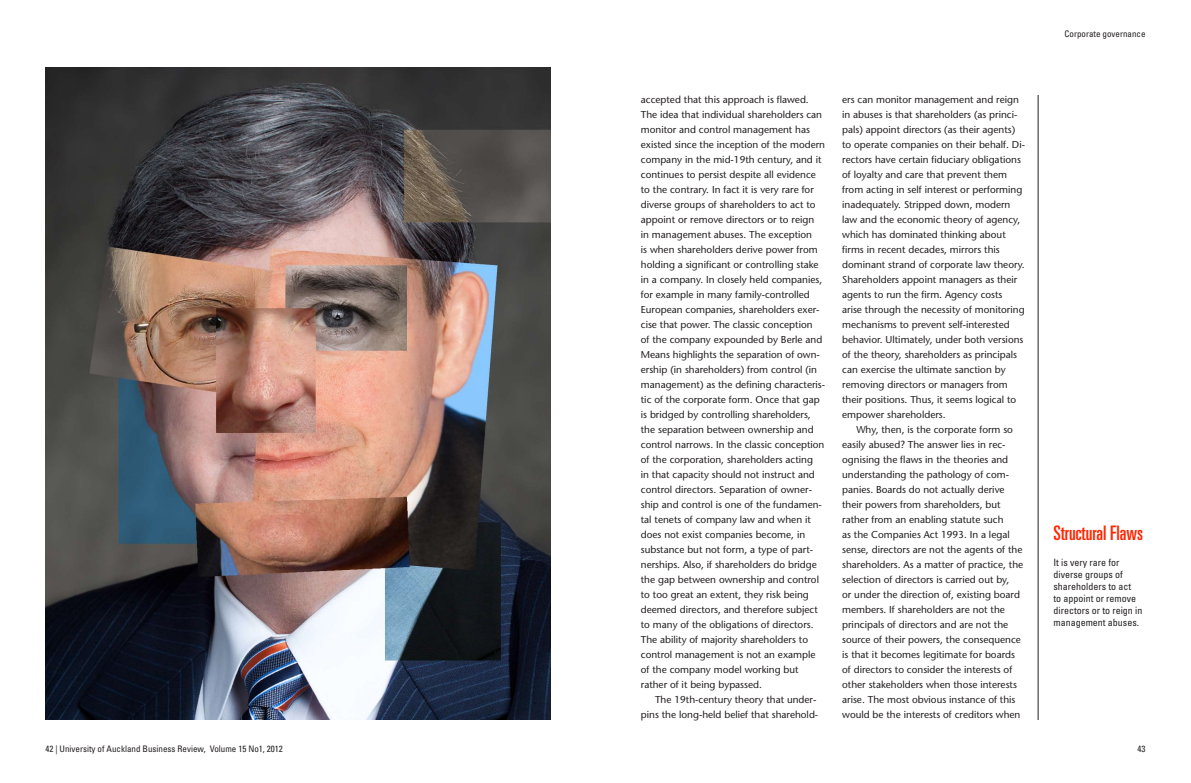
<style>
.page{position:relative;width:1191px;height:783px;background:#fff}
.page>*{position:absolute;margin:0;border:0;box-sizing:border-box;transform-origin:0 0}
.t1{font:ultra-condensed 20px "Univers";color:#ff2600}
.t2{font:10px/15px "Stone Sans";color:#231f20}
.t3{font:condensed 10px/12px "Univers";color:#231f20}
.t4{font:condensed 9px "Univers";color:#231f20}
</style>
<div class="page">
<hr style="left:1037px;top:95px;width:1px;height:624px;background:#231f20">
<img style="left:45px;top:67px;width:505px;height:652px">
<p class="t2" style="left:641px;top:92px;width:186px">accepted that this approach is flawed.<br>The idea that individual shareholders can monitor and control management has existed since the inception of the modern company in the mid-19th century, and it continues to persist despite all evidence to the contrary. I n fact it is very rare for diverse groups of shareholders to act to appoint or remove directors or to reign<br>in management abuses. The exception<br>is when shareholders derive power from holding a significant or controlling stake in a company. I n closely held companies, for example in many family-controlled European companies, shareholders exer&shy;cise that power. The classic conception<br>of the company expounded by Berle and Means highlights the separation of own&shy;ership (in shareholders) from control (in management) as the defining characteris&shy;tic of the corporate form. Once that gap is bridged by controlling shareholders, the separation between ownership and control narrows. I n the classic conception of the corporation, shareholders acting<br>in that capacity should not instruct and control directors. Separation of owner&shy;ship and control is one of the fundamen&shy;tal tenets of company law and when it does not exist companies become, in substance but not form, a type of part&shy;nerships. Also, if shareholders do bridge the gap between ownership and control to too great an extent, they risk being deemed directors, and therefore subject to many of the obligations of directors.<br>The ability of majority shareholders to control management is not an example of the company model working but rather of it being bypassed.</p>
<p class="t2" style="left:641px;top:692px;width:179px;text-align:right">The 19th-century theory that under&shy;pins the long-held belief that sharehold-</p>
<p class="t2" style="left:842px;top:92px;width:184px">ers can monitor management and reign in abuses is that shareholders (as princi&shy;pals) appoint directors (as their agents) to operate companies on their behalf. Di&shy;rectors have certain fiduciary obligations of loyalty and care that prevent them from acting in self interest or performing inadequately. Stripped down, modern law and the economic theory of agency, which has dominated thinking about firms in recent decades, mirrors this dominant strand of corporate law theory.<br>Shareholders appoint managers as their agents to run the firm. Agency costs<br>arise through the necessity of monitoring mechanisms to prevent self-interested behavior. Ultimately, under both versions of the theory, shareholders as principals can exercise the ultimate sanction by removing directors or managers from their positions. Thus, it seems logical to empower shareholders.</p>
<p class="t2" style="left:842px;top:422px;width:183px;text-indent:14px">Why, then, is the corporate form so easily abused? The answer lies in rec&shy;ognising the flaws in the theories and understanding the pathology of com&shy;panies. Boards do not actually derive their powers from shareholders, but rather from an enabling statute such<br>as the Companies Act 1993. I n a legal sense, directors are not the agents of the shareholders. As a matter of practice, the selection of directors is carried out by,<br>or under the direction of, existing board members. If shareholders are not the principals of directors and are not the source of their powers, the consequence is that it becomes legitimate for boards of directors to consider the interests of other stakeholders when those interests arise. The most obvious instance of this would be the interests of creditors when</p>
<p class="t4" style="left:1064px;top:28px;width:82px">Corporate governance</p>
<h1 class="t1" style="left:1053px;top:521px;width:91px">Structural Flaws</h1>
<p class="t3" style="left:1053px;top:556px;width:90px">It is very rare for diverse groups of shareholders to act<br>to appoint or remove directors or to reign in management abuses.</p>
<p class="t4" style="left:45px;top:742px;width:239px">42 | University of Auckland Business Review, Volume 15 No1, 2012</p>
<p class="t4" style="left:1137px;top:742px;width:9px">43</p>
</div>
